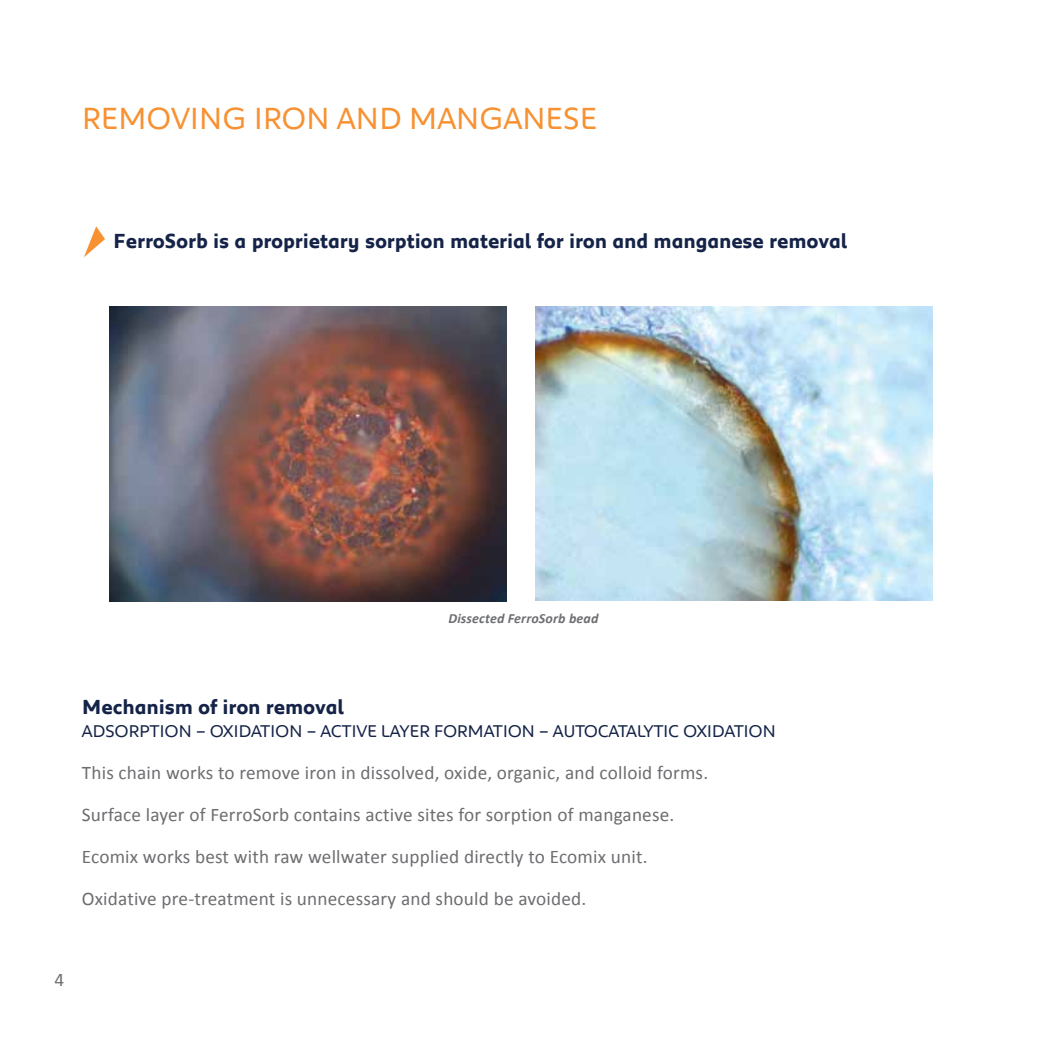
<style>
.page{position:relative;width:1042px;height:1042px;background:#fff}
.page>*{position:absolute;margin:0;border:0;box-sizing:border-box;transform-origin:0 0}
.t1{font:31.5px "Peugeot";letter-spacing:-.01em;color:#f79131}
.t2{font:700 21px "Peugeot";letter-spacing:-.01em;color:#142347}
.t3{font:19.25px/42px "Calibri";letter-spacing:.01em;color:#6d6e71}
.t4{font:17.5px "Peugeot";letter-spacing:-.02em;color:#142347}
.t5{font:italic 700 14px "Calibri";letter-spacing:.01em;color:#6d6e71}
</style>
<div class="page">
<img style="left:110px;top:307px;width:397px;height:295px">
<img style="left:535px;top:307px;width:397px;height:293px">
<svg style="left:84px;top:226px;width:21px;height:31px"></svg>
<h1 class="t1" style="left:82px;top:97px;width:517px">REMOVING IRON AND MANGANESE</h1>
<p class="t2" style="left:113px;top:227px;width:736px">FerroSorb is a proprietary sorption material for iron and manganese removal</p>
<p class="t5" style="left:448px;top:609px;width:152px">Dissected FerroSorb bead</p>
<p class="t2" style="left:82px;top:693px;width:264px">Mechanism of iron removal</p>
<p class="t4" style="left:82px;top:719px;width:45px">ADSORPTION</p>
<p class="t4" style="left:196px;top:719px;width:76px">– OXI DATION</p>
<p class="t4" style="left:306px;top:719px;width:141px">– ACTIVE LAYER FORM</p>
<p class="t4" style="left:484px;top:719px;width:21px">ATION</p>
<p class="t4" style="left:539px;top:719px;width:206px">– AUTO CATALYTI C OXI DATION</p>
<p class="t3" style="left:82px;top:751px;width:628px">This chain works to remove iron in dissolved, oxide, organic, and colloid forms.<br>Surface layer of FerroSorb contains active sites for sorption of manganese.<br>Ecomix works best with raw wellwater supplied directly to Ecomix unit.<br>Oxidative pre-treatment is unnecessary and should be avoided.</p>
<p class="t3" style="left:55px;top:958px;width:11px">4</p>
</div>
